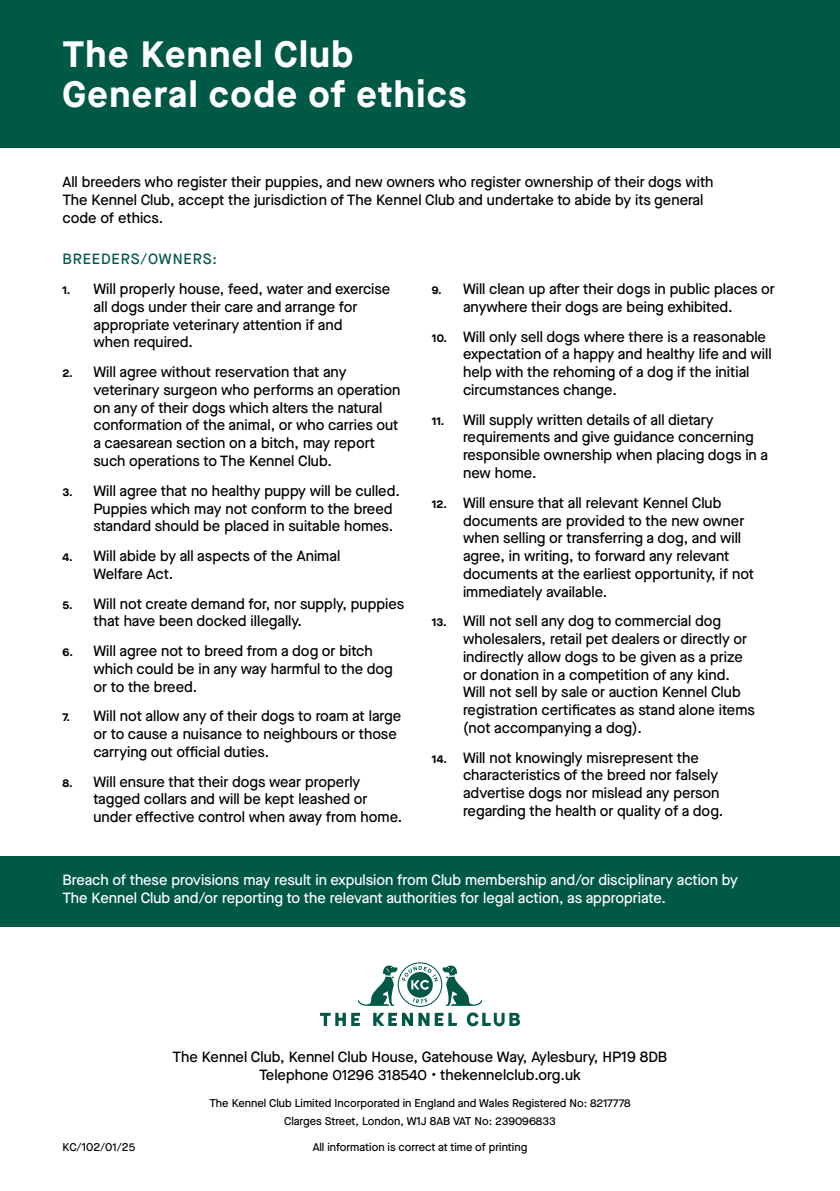
<style>
.page{position:relative;width:840px;height:1191px;background:#fff}
.page>*{position:absolute;margin:0;border:0;box-sizing:border-box;transform-origin:0 0}
.t1{font:700 36.6px/39.4px "Maison Neue";letter-spacing:.04em;color:#fff}
.t2{font:500 14.8px/17.8px "Maison Neue";color:#000}
.t3{font:500 14.8px/18.4px "Maison Neue";color:#fff}
.t4{font:500 14.8px "Maison Neue";letter-spacing:.06em;color:#005847}
.t5{font:500 11.2px/18.4px "Maison Neue";color:#000;text-align:center}
.s1{font-weight:700;font-size:11.2px}
</style>
<div class="page">
<div style="left:0;top:0;width:839px;height:147px;background:#005847"></div>
<div style="left:0;top:856px;width:839px;height:70px;background:#005847"></div>
<svg style="left:320px;top:1012px;width:25px;height:14px"></svg>
<svg style="left:351px;top:962px;width:168px;height:64px"></svg>
<h1 class="t1" style="left:62px;top:34px;width:405px">The Kennel Club<br>General code of ethics</h1>
<p class="t2" style="left:62px;top:173px;width:652px">All breeders who register their puppies, and new owners who register ownership of their dogs with<br>The Kennel Club, accept the jurisdiction of The Kennel Club and undertake to abide by its general code of ethics.</p>
<p class="t4" style="left:62px;top:249px;width:156px">BREEDERS/OWNERS:</p>
<p class="t2" style="left:93px;top:280px;width:298px;text-indent:-31px"><span class="s1">1.</span> Will properly house, feed, water and exercise all dogs under their care and arrange for appropriate veterinary attention if and<br>when required.</p>
<p class="t2" style="left:93px;top:363px;width:308px;text-indent:-31px"><span class="s1">2.</span> Will agree without reservation that any veterinary surgeon who performs an operation on any of their dogs which alters the natural conformation of the animal, or who carries out a caesarean section on a bitch, may report such operations to The Kennel Club.</p>
<p class="t2" style="left:93px;top:481px;width:308px;text-indent:-31px"><span class="s1">3.</span> Will agree that no healthy puppy will be culled.<br>Puppies which may not conform to the breed standard should be placed in suitable homes.</p>
<p class="t2" style="left:93px;top:547px;width:248px;text-indent:-31px"><span class="s1">4.</span> Will abide by all aspects of the Animal<br>Welfare Act.</p>
<p class="t2" style="left:93px;top:594px;width:312px;text-indent:-31px"><span class="s1">5.</span> Will not create demand for, nor supply, puppies that have been docked illegally.</p>
<p class="t2" style="left:93px;top:642px;width:301px;text-indent:-31px"><span class="s1">6.</span> Will agree not to breed from a dog or bitch which could be in any way harmful to the dog or to the breed.</p>
<p class="t2" style="left:93px;top:707px;width:309px;text-indent:-31px"><span class="s1">7.</span> Will not allow any of their dogs to roam at large or to cause a nuisance to neighbours or those carrying out official duties.</p>
<p class="t2" style="left:93px;top:772px;width:310px;text-indent:-31px"><span class="s1">8.</span> Will ensure that their dogs wear properly tagged collars and will be kept leashed or under effective control when away from home.</p>
<p class="t2" style="left:463px;top:280px;width:313px;text-indent:-31px"><span class="s1">9.</span> Will clean up after their dogs in public places or anywhere their dogs are being exhibited.</p>
<p class="t2" style="left:463px;top:327px;width:310px;text-indent:-31px"><span class="s1">10.</span> Will only sell dogs where there is a reasonable expectation of a happy and healthy life and will help with the rehoming of a dog if the initial circumstances change.</p>
<p class="t2" style="left:463px;top:410px;width:306px;text-indent:-31px"><span class="s1">11.</span> Will supply written details of all dietary requirements and give guidance concerning responsible ownership when placing dogs in a new home.</p>
<p class="t2" style="left:463px;top:493px;width:292px;text-indent:-31px"><span class="s1">12.</span> Will ensure that all relevant Kennel Club documents are provided to the new owner when selling or transferring a dog, and will agree, in writing, to forward any relevant documents at the earliest opportunity, if not immediately available.</p>
<p class="t2" style="left:463px;top:612px;width:293px;text-indent:-31px"><span class="s1">13.</span> Will not sell any dog to commercial dog wholesalers, retail pet dealers or directly or indirectly allow dogs to be given as a prize or donation in a competition of any kind.<br>Will not sell by sale or auction Kennel Club registration certificates as stand alone items (not accompanying a dog).</p>
<p class="t2" style="left:463px;top:748px;width:262px;text-indent:-31px"><span class="s1">14.</span> Will not knowingly misrepresent the characteristics of the breed nor falsely advertise dogs nor mislead any person regarding the health or quality of a dog.</p>
<p class="t3" style="left:62px;top:870px;width:676px">Breach of these provisions may result in expulsion from Club membership and/or disciplinary action by<br>The Kennel Club and/or reporting to the relevant authorities for legal action, as appropriate.</p>
<p class="t5" style="left:62px;top:1138px;width:74px">KC/102/01/25</p>
<p class="t2" style="left:172px;top:1047px;width:496px;line-height:18.4px;text-align:center">The Kennel Club, Kennel Club House, Gatehouse Way, Aylesbury, HP19 8DB<br>Telephone 01296 318540 • thekennelclub.org.uk</p>
<p class="t5" style="left:209px;top:1093px;width:422px">The Kennel Club Limited Incorporated in England and Wales Registered No: 8217778<br>Clarges Street, London, W1J 8AB VAT No: 239096833</p>
<p class="t5" style="left:312px;top:1138px;width:216px">All information is correct at time of printing</p>
</div>
